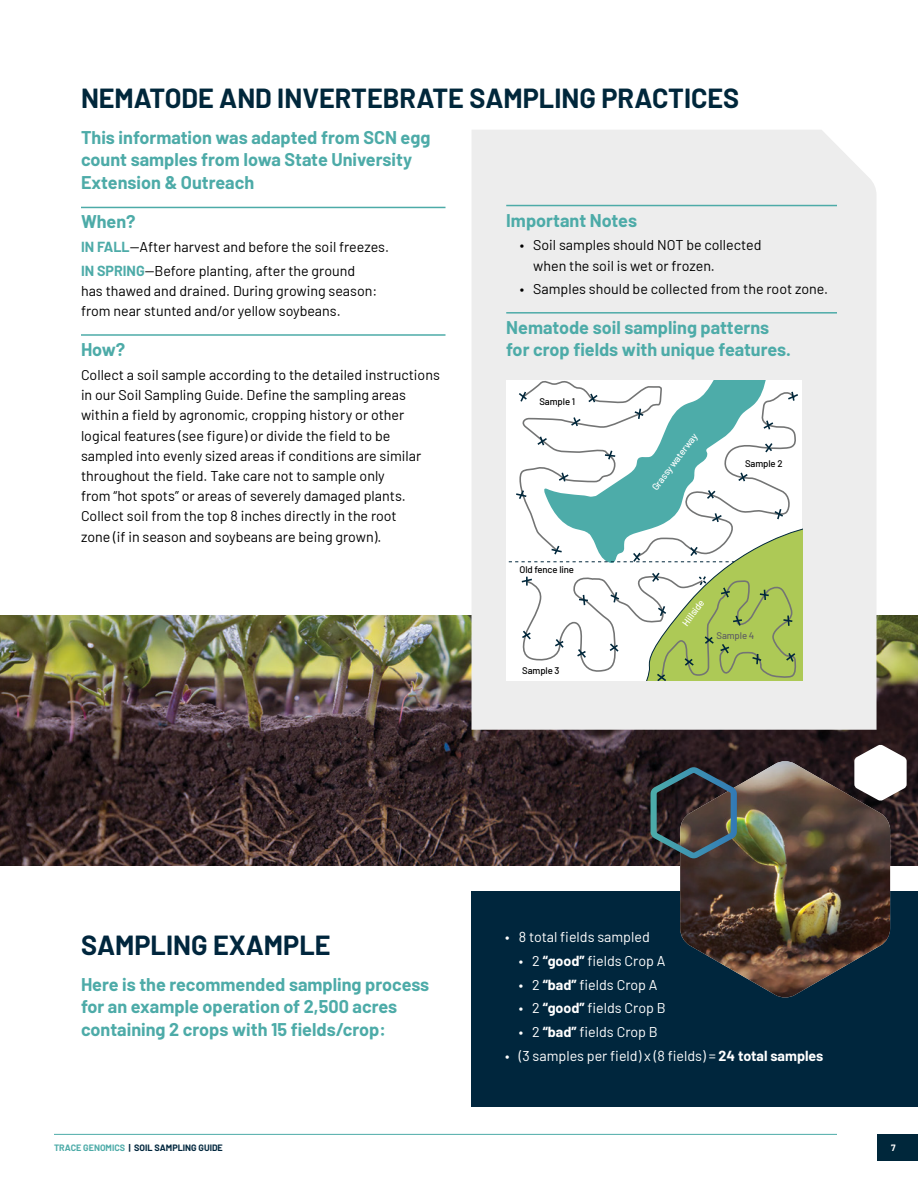
<style>
.page{position:relative;width:918px;height:1188px;background:#fff}
.page>*{position:absolute;margin:0;border:0;box-sizing:border-box;transform-origin:0 0}
.t1{font:700 27px "Barlow";color:#00273b}
.t2{font:700 27px "Barlow";color:#00263d}
.t3{font:700 18px/22.5px "Barlow";color:#4daba8}
.t4{font:14.25px/20.2px "Barlow";color:#000}
.t5{font:14.25px "Barlow";color:#fff}
.t6{font:500 9.6px "Barlow";letter-spacing:-.01em;color:#000}
.t7{font:500 9.6px "Barlow";color:#fff}
.t8{font:500 9.6px "Barlow";letter-spacing:-.01em;color:#606161}
.t9{font:700 9px "Barlow";color:#00263d}
.t10{font:700 9px "Barlow";color:#fff}
.s1{font-weight:700;color:#4daba8}
.s2{font-weight:700}
.s3{color:#4daba8}
</style>
<div class="page">
<div style="left:472px;top:891px;width:446px;height:216px;background:#00263d"></div>
<img style="left:0;top:616px;width:918px;height:249px">
<hr style="left:81px;top:207px;width:365px;height:1px;background:#4daba8">
<hr style="left:81px;top:334px;width:365px;height:2px;background:#4daba8">
<div style="left:472px;top:130px;width:405px;height:600px;background:#ededed"></div>
<hr style="left:506px;top:205px;width:331px;height:1px;background:#4daba8">
<hr style="left:506px;top:312px;width:331px;height:2px;background:#4daba8">
<svg style="left:506px;top:380px;width:296px;height:301px"></svg>
<img style="left:680px;top:761px;width:210px;height:237px">
<svg style="left:854px;top:745px;width:53px;height:56px"></svg>
<svg style="left:651px;top:767px;width:86px;height:91px;background:#3a3f43"></svg>
<div style="left:878px;top:1134px;width:40px;height:27px;background:#00273b"></div>
<hr style="left:54px;top:1134px;width:783px;height:1px;background:#4daba8">
<h1 class="t1" style="left:81px;top:78px;width:660px">NEMATODE AND INVERTEBRATE SAMPLING PRACTICES</h1>
<p class="t3" style="left:81px;top:125px;width:351px">This information was adapted from SCN egg count samples from Iowa State University<br>Extension &amp; Outreach</p>
<p class="t3" style="left:81px;top:209px;width:56px">When?</p>
<p class="t4" style="left:81px;top:234px;width:310px;line-height:23.7px"><span class="s1">IN FALL</span>--After harvest and before the soil freezes.<br><span class="s1">IN SPRING</span>--Before planting, after the ground</p>
<p class="t4" style="left:81px;top:280px;width:298px">has thawed and drained. During growing season: from near stunted and/or yellow soybeans.</p>
<p class="t3" style="left:81px;top:337px;width:46px">How?</p>
<p class="t4" style="left:81px;top:363px;width:360px">Collect a soil sample according to the detailed instructions in our Soil Sampling Guide. Define the sampling areas within a field by agronomic, cropping history or other logical features (see figure) or divide the field to be sampled into evenly sized areas if conditions are similar throughout the field. Take care not to sample only<br>from “hot spots” or areas of severely damaged plants.<br>Collect soil from the top 8 inches directly in the root<br>zone (if in season and soybeans are being grown).</p>
<p class="t3" style="left:506px;top:207px;width:132px">Important Notes</p>
<p class="t4" style="left:533px;top:234px;width:230px;text-indent:-13px">• Soil samples should NOT be collected when the soil is wet or frozen.</p>
<p class="t4" style="left:520px;top:278px;width:310px">• Samples should be collected from the root zone.</p>
<p class="t3" style="left:506px;top:315px;width:286px">Nematode soil sampling patterns for crop fields with unique features.</p>
<p class="t6" style="left:539px;top:394px;width:37px">Sample 1</p>
<p class="t7" style="left:648px;top:485px;width:70px;rotate:-53deg">Grassy waterway</p>
<p class="t6" style="left:745px;top:457px;width:39px">Sample 2</p>
<p class="t6" style="left:520px;top:562px;width:56px">Old fence line</p>
<p class="t6" style="left:522px;top:663px;width:39px">Sample 3</p>
<p class="t7" style="left:679px;top:620px;width:31px;rotate:-53deg">Hillside</p>
<p class="t8" style="left:717px;top:628px;width:39px">Sample 4</p>
<h1 class="t2" style="left:81px;top:925px;width:251px">SAMPLING EXAMPLE</h1>
<p class="t3" style="left:81px;top:972px;width:350px">Here is the recommended sampling process for an example operation of 2,500 acres containing 2 crops with 15 fields/crop:</p>
<p class="t5" style="left:505px;top:927px;width:146px">• 8 total fields sampled</p>
<p class="t5" style="left:519px;top:950px;width:148px">• 2 <span class="s2">“good”</span> fields Crop A</p>
<p class="t5" style="left:519px;top:974px;width:140px">• 2 <span class="s2">“bad”</span> fields Crop A</p>
<p class="t5" style="left:519px;top:998px;width:149px">• 2 <span class="s2">“good”</span> fields Crop B</p>
<p class="t5" style="left:519px;top:1022px;width:141px">• 2 <span class="s2">“bad”</span> fields Crop B</p>
<p class="t5" style="left:505px;top:1045px;width:320px">• (3 samples per field) x (8 fields) = <span class="s2">24 total samples</span></p>
<p class="t9" style="left:54px;top:1141px;width:170px"><span class="s3">TRACE GENOMICS</span> | SOIL SAMPLING GUIDE</p>
<p class="t10" style="left:891px;top:1141px;width:6px">7</p>
</div>
